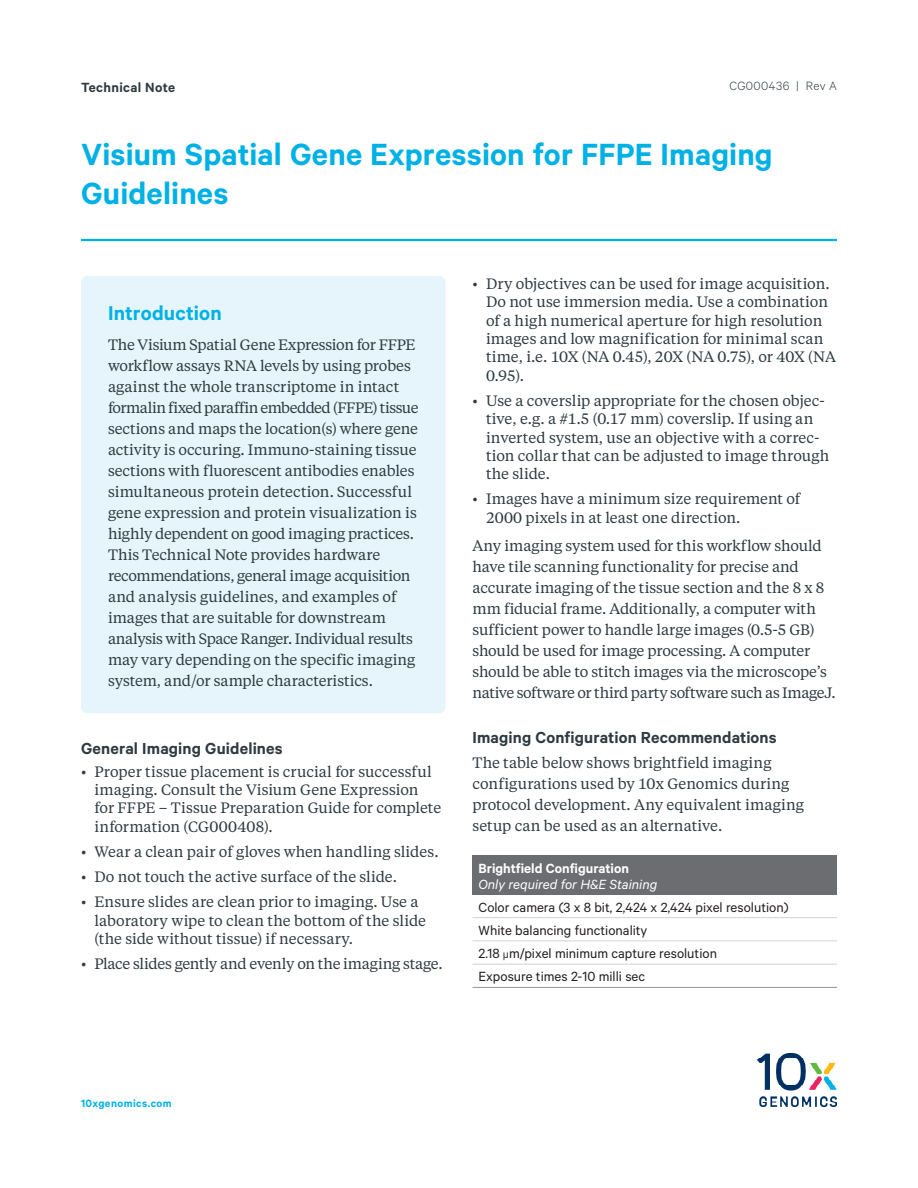
<style>
.page{position:relative;width:918px;height:1188px;background:#fff}
.page>*{position:absolute;margin:0;border:0;box-sizing:border-box;transform-origin:0 0}
.Headline_Title{font:600 34.5px/39px "Calibre";letter-spacing:.005em;color:#00b1e5}
.Section_Header{font:600 22.5px "Calibre";letter-spacing:.005em;color:#00b1e5}
.Section_Subheader{font:600 18px "Calibre";letter-spacing:.01em;color:#2f3b41}
.Body_Copy{font:15px/21px "Tiempos Text";letter-spacing:-.005em;color:#2f3b41}
.Table_body{font:15px "Calibre";color:#231f20}
.Table_header{font:italic 15px/16.5px "Calibre";color:#fff}
.t1{font:600 15px "Calibre";letter-spacing:.025em;color:#2f3b41}
.t2{font:300 13.5px "Calibre";letter-spacing:.035em;color:#2f3b41}
.t3{font:600 12px "Calibre";letter-spacing:.035em;color:#00b1e5}
.s1{font-weight:600;font-style:normal}
.s2{font-family:"Arial";font-size:10.5px;color:#2f3b41}
</style>
<div class="page">
<hr style="left:81px;top:239px;width:756px;height:2px;background:#00b1e5">
<img style="left:757px;top:1053px;width:80px;height:54px">
<div style="left:81px;top:276px;width:365px;height:437px;background:#e5f5fb;border-radius:6px"></div>
<div style="left:472px;top:855px;width:365px;height:40px;background:#6c6d70"></div>
<hr style="left:472px;top:917px;width:365px;height:1px;background:#d1d2d4">
<hr style="left:472px;top:941px;width:365px;height:1px;background:#d1d2d4">
<hr style="left:472px;top:964px;width:365px;height:1px;background:#d1d2d4">
<hr style="left:472px;top:987px;width:365px;height:1px;background:#939598">
<p class="t1" style="left:81px;top:79px;width:96px">Technical Note</p>
<p class="t2" style="left:729px;top:78px;width:109px">CG000436 | Rev A</p>
<p class="Headline_Title" style="left:81px;top:134px;width:693px">Visium Spatial Gene Expression for FFPE Imaging<br>Guidelines</p>
<p class="Section_Header" style="left:108px;top:299px;width:115px">Introduction</p>
<p class="Body_Copy" style="left:108px;top:334px;width:312px">The Visium Spatial Gene Expression for FFPE workflow assays RNA levels by using probes against the whole transcriptome in intact formalin fixed paraffin embedded (FFPE) tissue sections and maps the location(s) where gene activity is occuring. Immuno-staining tissue sections with fluorescent antibodies enables simultaneous protein detection. Successful gene expression and protein visualization is highly dependent on good imaging practices.<br>This Technical Note provides hardware recommendations, general image acquisition and analysis guidelines, and examples of images that are suitable for downstream analysis with Space Ranger. Individual results may vary depending on the specific imaging system, and/or sample characteristics.</p>
<p class="Section_Subheader" style="left:81px;top:737px;width:203px">General Imaging Guidelines</p>
<p class="Body_Copy" style="left:94px;top:762px;width:348px;line-height:18.3px;text-indent:-14px">• Proper tissue placement is crucial for successful imaging. Consult the Visium Gene Expression for FFPE – Tissue Preparation Guide for complete information (CG000408).</p>
<p class="Body_Copy" style="left:81px;top:840px;width:359px">• Wear a clean pair of gloves when handling slides.</p>
<p class="Body_Copy" style="left:81px;top:866px;width:317px">• Do not touch the active surface of the slide.</p>
<p class="Body_Copy" style="left:94px;top:892px;width:333px;line-height:18.3px;text-indent:-14px">• Ensure slides are clean prior to imaging. Use a laboratory wipe to clean the bottom of the slide (the side without tissue) if necessary.</p>
<p class="Body_Copy" style="left:81px;top:953px;width:363px">• Place slides gently and evenly on the imaging stage.</p>
<p class="Body_Copy" style="left:486px;top:274px;width:351px;line-height:18.3px;text-indent:-14px">• Dry objectives can be used for image acquisition.<br>Do not use immersion media. Use a combination of a high numerical aperture for high resolution images and low magnification for minimal scan time, i.e. 10X (NA 0.45), 20X (NA 0.75), or 40X (NA 0.95).</p>
<p class="Body_Copy" style="left:486px;top:391px;width:345px;line-height:18.5px;text-indent:-14px">• Use a coverslip appropriate for the chosen objec&shy;tive, e.g. a #1.5 (0.17 mm) coverslip. If using an inverted system, use an objective with a correc&shy;tion collar that can be adjusted to image through the slide.</p>
<p class="Body_Copy" style="left:486px;top:489px;width:316px;line-height:18.3px;text-indent:-14px">• Images have a minimum size requirement of<br>2000 pixels in at least one direction.</p>
<p class="Body_Copy" style="left:472px;top:534px;width:365px">Any imaging system used for this workflow should have tile scanning functionality for precise and accurate imaging of the tissue section and the 8 x 8 mm fiducial frame. Additionally, a computer with sufficient power to handle large images (0.5-5 GB) should be used for image processing. A computer should be able to stitch images via the microscope’s native software or third party software such as ImageJ.</p>
<p class="Section_Subheader" style="left:472px;top:727px;width:306px">Imaging Configuration Recommendations</p>
<p class="Body_Copy" style="left:472px;top:752px;width:333px">The table below shows brightfield imaging configurations used by 10x Genomics during protocol development. Any equivalent imaging setup can be used as an alternative.</p>
<p class="Table_header" style="left:478px;top:859px;width:180px"><span class="s1">Brightfield Configuration<br></span>Only required for H&amp;E Staining</p>
<p class="Table_body" style="left:478px;top:898px;width:312px">Color camera (3 x 8 bit, 2,424 x 2,424 pixel resolution)</p>
<p class="Table_body" style="left:478px;top:921px;width:170px">White balancing functionality</p>
<p class="Table_body" style="left:478px;top:945px;width:240px">2.18 <span class="s2">μ</span>m/pixel minimum capture resolution</p>
<p class="Table_body" style="left:478px;top:968px;width:168px">Exposure times 2-10 milli sec</p>
<p class="t3" style="left:81px;top:1096px;width:92px">10xgenomics.com</p>
</div>
